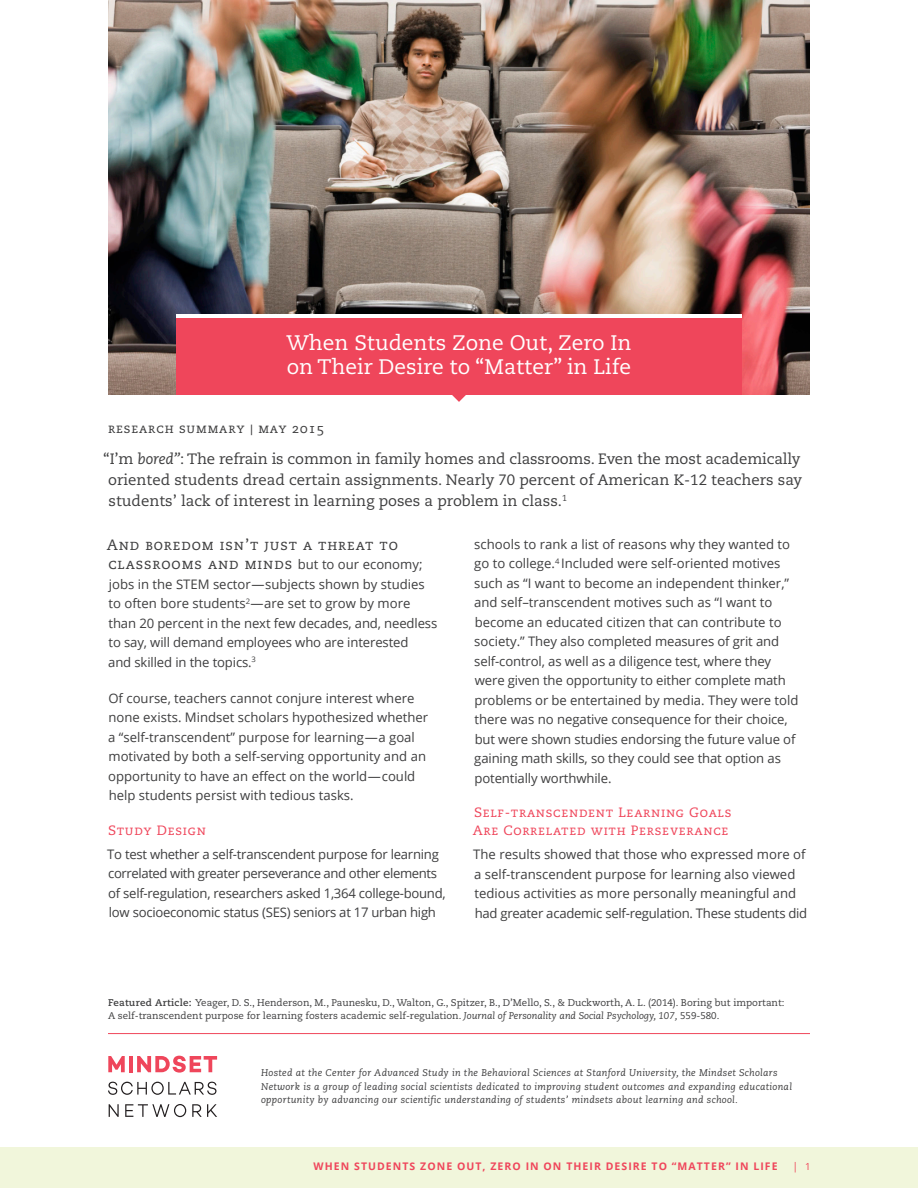
<style>
.page{position:relative;width:918px;height:1188px;background:#fff}
.page>*{position:absolute;margin:0;border:0;box-sizing:border-box;transform-origin:0 0}
.t1{font:21px/24px "Caecilia";color:#fff}
.body{font:15px/21px "Caecilia";color:#3e3e3f;text-align:justify}
.body-2{font:15px/19.5px "Caecilia Roman SC";letter-spacing:.06em;color:#3e3e3f}
.body-3{font:13.5px/18px "Caecilia Roman SC";letter-spacing:.05em;color:#ef465b}
.body-4{font:13.5px "Caecilia Roman SC";letter-spacing:.06em;color:#3e3e3f}
.body-5{font:13.2px/19.5px "Open Sans";letter-spacing:-.01em;color:#3e3e3f}
.subheads_space_above{font:13.2px/19.5px "Open Sans";color:#3e3e3f}
.t2{font:700 10.5px "Open Sans";letter-spacing:.1em;color:#ef465b}
.body-6{font:10.5px "Open Sans";color:#ef465b}
.body-7{font:italic 9.75px/13.5px "Caecilia";letter-spacing:.03em;color:#3e3e3f}
.body-8{font:9.75px/13.5px "Caecilia";color:#3e3e3f}
.s1{font-style:italic}
.s2{font-family:"Open Sans";font-size:13.2px}
.s3{font-weight:700}
.s4{font-size:9.75px}
</style>
<div class="page">
<div style="left:0;top:1147px;width:918px;height:41px;background:#f1f6db"></div>
<img style="left:108px;top:0;width:702px;height:394px">
<svg style="left:108px;top:1056px;width:17px;height:16px"></svg>
<hr style="left:129px;top:1056px;width:4px;height:16px;background:#ef465b">
<svg style="left:137px;top:1056px;width:80px;height:17px"></svg>
<svg style="left:108px;top:1082px;width:108px;height:13px"></svg>
<svg style="left:109px;top:1104px;width:10px;height:13px"></svg>
<svg style="left:125px;top:1104px;width:61px;height:13px"></svg>
<svg style="left:192px;top:1104px;width:25px;height:13px"></svg>
<div style="left:176px;top:318px;width:566px;height:76px;background:#ef465b"></div>
<svg style="left:439px;top:394px;width:40px;height:8px"></svg>
<hr style="left:176px;top:315px;width:566px;height:3px;background:#fff">
<hr style="left:108px;top:1033px;width:702px;height:1px;background:#ef465b">
<p class="t1" style="left:286px;top:331px;width:347px">When Students Zone Out, Zero In on Their Desire to “Matter” in Life</p>
<p class="body-4" style="left:108px;top:421px;width:218px">research summary | may 2015</p>
<p class="body" style="left:108px;top:449px;width:695px;text-indent:-5px">“I’m <span class="s1">bored”</span>: The refrain is common in family homes and classrooms. Even the most academically oriented students dread certain assignments. Nearly 70 percent of American K-12 teachers say students’ lack of interest in learning poses a problem in class.<sup>1</sup></p>
<p class="body-2" style="left:107px;top:535px;width:317px">And boredom isn’t just a threat to classrooms and minds <span class="s2">but to our economy;</span></p>
<p class="body-5" style="left:108px;top:574px;width:331px">jobs in the STEM sector—subjects shown by studies to often bore students<sup>2</sup>—are set to grow by more than 20 percent in the next few decades, and, needless to say, will demand employees who are interested<br>and skilled in the topics.<sup>3</sup></p>
<p class="body-5" style="left:108px;top:688px;width:322px">Of course, teachers cannot conjure interest where none exists. Mindset scholars hypothesized whether a “self-transcendent” purpose for learning—a goal motivated by both a self-serving opportunity and an opportunity to have an effect on the world—could help students persist with tedious tasks.</p>
<p class="body-3" style="left:108px;top:821px;width:99px">Study Design</p>
<p class="body-5" style="left:107px;top:844px;width:340px">To test whether a self-transcendent purpose for learning correlated with greater perseverance and other elements of self-regulation, researchers asked 1,364 college-bound, low socioeconomic status (SES) seniors at 17 urban high</p>
<p class="body-5" style="left:474px;top:534px;width:326px">schools to rank a list of reasons why they wanted to go to college.<sup>4</sup> Included were self-oriented motives such as “I want to become an independent thinker,” and self–transcendent motives such as “I want to become an educated citizen that can contribute to society.” They also completed measures of grit and self-control, as well as a diligence test, where they were given the opportunity to either complete math problems or be entertained by media. They were told there was no negative consequence for their choice, but were shown studies endorsing the future value of gaining math skills, so they could see that option as potentially worthwhile.</p>
<p class="body-3" style="left:473px;top:804px;width:260px">Self-transcendent Learning Goals<br>Are Correlated with Perseverance</p>
<p class="subheads_space_above" style="left:473px;top:844px;width:336px">The results showed that those who expressed more of a self-transcendent purpose for learning also viewed tedious activities as more personally meaningful and had greater academic self-regulation. These students did</p>
<p class="body-8" style="left:108px;top:996px;width:678px"><span class="s3">Featured Article:</span> Yeager, D. S., Henderson, M., Paunesku, D., Walton, G., Spitzer, B., D’Mello, S., &amp; Duckworth, A. L. (2014). Boring but important:<br>A self-transcendent purpose for learning fosters academic self-regulation. <span class="s1">Journal of Personality and Social Psychology, 107,</span> 559-580.</p>
<p class="body-7" style="left:261px;top:1067px;width:533px">Hosted at the Center for Advanced Study in the Behavioral Sciences at Stanford University, the Mindset Scholars<br>Network is a group of leading social scientists dedicated to improving student outcomes and expanding educational opportunity by advancing our scientific understanding of students’ mindsets about learning and school.</p>
<p class="t2" style="left:314px;top:1159px;width:466px">WHEN STUDENTS ZONE OUT, ZERO IN ON THEIR DESIRE TO “MATTER” IN LIFE</p>
<p class="body-6" style="left:793px;top:1159px;width:20px">| <span class="s4">1</span></p>
</div>
